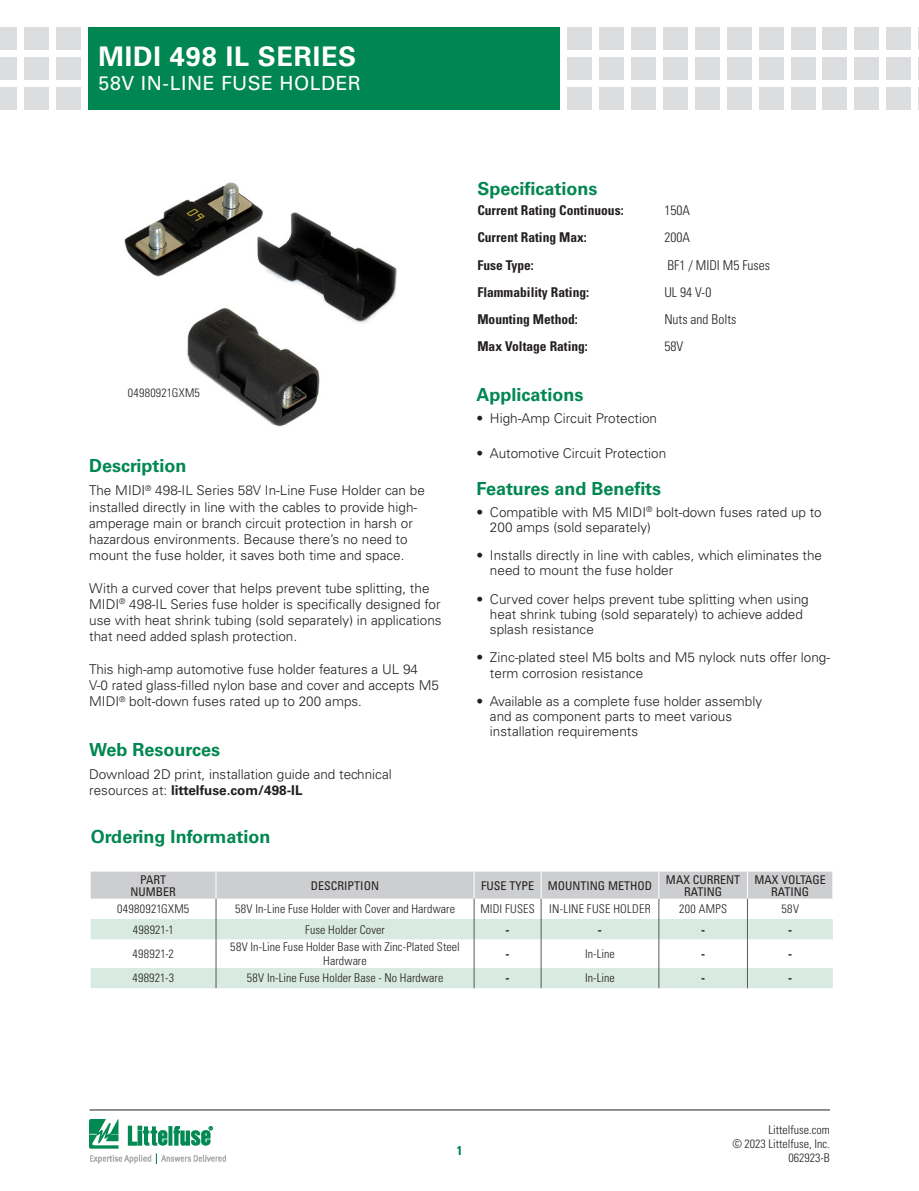
<style>
.page{position:relative;width:919px;height:1191px;background:#fff}
.page>*{position:absolute;margin:0;border:0;box-sizing:border-box;transform-origin:0 0}
.Head_Large{font:700 27px "Univers LT Std";letter-spacing:.03em;color:#fff}
.Head_Large-2{font:19.5px "Univers LT Std";letter-spacing:.025em;color:#fff}
.Green_Subheads{font:700 18px "Univers LT Std";color:#008751}
.Body_text{font:700 18px "Univers LT Std";color:#008751}
.Body_text-2{font:300 13.5px/16.2px "Univers LT Std";color:#231f20}
.段落样式1{font:700 condensed 13.5px "Univers LT Std";color:#231f20}
.段落样式1-2{font:300 condensed 13.5px "Univers LT Std";color:#231f20}
.t1{font:700 condensed 12.75px "Univers LT Std";color:#008751}
.Chart_Body{font:300 condensed 12px/14.2px "Univers LT Std";letter-spacing:.01em;color:#231f20;text-align:right}
.Chart_Body-2{font:condensed 12px/12px "Univers LT Std";color:#231f20;text-align:center}
.Footnotes__7_21_2010{font:300 condensed 12px "Univers LT Std";letter-spacing:.02em;color:#231f20}
.Footnotes__7_21_2010-2{font:700 12px "Univers LT Std";color:#231f20}
.s1{font-weight:700}
</style>
<div class="page">
<div style="left:56px;top:27px;width:25px;height:23px;background:#dcdddf"></div>
<div style="left:56px;top:57px;width:25px;height:23px;background:#dcdddf"></div>
<div style="left:56px;top:87px;width:25px;height:22px;background:#dcdddf"></div>
<div style="left:24px;top:27px;width:25px;height:23px;background:#dcdddf"></div>
<div style="left:24px;top:57px;width:25px;height:23px;background:#dcdddf"></div>
<div style="left:24px;top:87px;width:25px;height:22px;background:#dcdddf"></div>
<div style="left:0;top:27px;width:17px;height:23px;background:#dcdddf"></div>
<div style="left:0;top:57px;width:17px;height:23px;background:#dcdddf"></div>
<div style="left:0;top:87px;width:17px;height:22px;background:#dcdddf"></div>
<div style="left:567px;top:27px;width:24px;height:23px;background:#dcdddf"></div>
<div style="left:567px;top:57px;width:24px;height:23px;background:#dcdddf"></div>
<div style="left:567px;top:87px;width:24px;height:22px;background:#dcdddf"></div>
<div style="left:599px;top:27px;width:24px;height:23px;background:#dcdddf"></div>
<div style="left:599px;top:57px;width:24px;height:23px;background:#dcdddf"></div>
<div style="left:599px;top:87px;width:24px;height:22px;background:#dcdddf"></div>
<div style="left:631px;top:27px;width:24px;height:23px;background:#dcdddf"></div>
<div style="left:631px;top:57px;width:24px;height:23px;background:#dcdddf"></div>
<div style="left:631px;top:87px;width:24px;height:22px;background:#dcdddf"></div>
<div style="left:663px;top:27px;width:24px;height:23px;background:#dcdddf"></div>
<div style="left:663px;top:57px;width:24px;height:23px;background:#dcdddf"></div>
<div style="left:663px;top:87px;width:24px;height:22px;background:#dcdddf"></div>
<div style="left:695px;top:27px;width:24px;height:23px;background:#dcdddf"></div>
<div style="left:695px;top:57px;width:24px;height:23px;background:#dcdddf"></div>
<div style="left:695px;top:87px;width:24px;height:22px;background:#dcdddf"></div>
<div style="left:727px;top:27px;width:24px;height:23px;background:#dcdddf"></div>
<div style="left:727px;top:57px;width:24px;height:23px;background:#dcdddf"></div>
<div style="left:727px;top:87px;width:24px;height:22px;background:#dcdddf"></div>
<div style="left:758px;top:27px;width:25px;height:23px;background:#dcdddf"></div>
<div style="left:758px;top:57px;width:25px;height:23px;background:#dcdddf"></div>
<div style="left:758px;top:87px;width:25px;height:22px;background:#dcdddf"></div>
<div style="left:790px;top:27px;width:25px;height:23px;background:#dcdddf"></div>
<div style="left:790px;top:57px;width:25px;height:23px;background:#dcdddf"></div>
<div style="left:790px;top:87px;width:25px;height:22px;background:#dcdddf"></div>
<div style="left:854px;top:27px;width:25px;height:23px;background:#dcdddf"></div>
<div style="left:854px;top:57px;width:25px;height:23px;background:#dcdddf"></div>
<div style="left:854px;top:87px;width:25px;height:22px;background:#dcdddf"></div>
<div style="left:822px;top:27px;width:25px;height:23px;background:#dcdddf"></div>
<div style="left:822px;top:57px;width:25px;height:23px;background:#dcdddf"></div>
<div style="left:822px;top:87px;width:25px;height:22px;background:#dcdddf"></div>
<div style="left:886px;top:27px;width:24px;height:23px;background:#dcdddf"></div>
<div style="left:886px;top:57px;width:24px;height:23px;background:#dcdddf"></div>
<div style="left:886px;top:87px;width:24px;height:22px;background:#dcdddf"></div>
<svg style="left:918px;top:27px;width:1px;height:23px"></svg>
<svg style="left:918px;top:57px;width:1px;height:23px"></svg>
<svg style="left:918px;top:87px;width:1px;height:22px"></svg>
<div style="left:88px;top:27px;width:472px;height:82px;background:#008751"></div>
<hr style="left:90px;top:1109px;width:739px;height:1px;background:#231f20">
<img style="left:90px;top:1120px;width:135px;height:43px">
<svg style="left:91px;top:871px;width:742px;height:117px"></svg>
<img style="left:124px;top:182px;width:273px;height:245px">
<p class="Head_Large" style="left:98px;top:41px;width:259px">MIDI 498 IL SERIES</p>
<p class="Head_Large-2" style="left:98px;top:71px;width:264px">58V IN-LINE FUSE HOLDER</p>
<p class="Chart_Body" style="left:128px;top:385px;width:74px">04980921GXM5</p>
<p class="Green_Subheads" style="left:89px;top:455px;width:99px">Description</p>
<p class="Body_text-2" style="left:89px;top:482px;width:337px">The MIDI<sup>®</sup> 498-IL Series 58V In-Line Fuse Holder can be installed directly in line with the cables to provide high&shy;amperage main or branch circuit protection in harsh or hazardous environments. Because there’s no need to mount the fuse holder, it saves both time and space.</p>
<p class="Body_text-2" style="left:89px;top:580px;width:354px">With a curved cover that helps prevent tube splitting, the MIDI<sup>®</sup> 498-IL Series fuse holder is specifically designed for use with heat shrink tubing (sold separately) in applications that need added splash protection.</p>
<p class="Body_text-2" style="left:89px;top:661px;width:351px">This high-amp automotive fuse holder features a UL 94<br>V-0 rated glass-filled nylon base and cover and accepts M5<br>MIDI<sup>®</sup> bolt-down fuses rated up to 200 amps.</p>
<p class="Green_Subheads" style="left:89px;top:738px;width:132px">Web Resources</p>
<p class="Body_text-2" style="left:89px;top:766px;width:304px">Download 2D print, installation guide and technical resources at: <span class="s1">littelfuse.com/498-IL</span></p>
<p class="Green_Subheads" style="left:477px;top:178px;width:122px">Specifications</p>
<p class="段落样式1" style="left:477px;top:202px;width:148px">Current Rating Continuous:</p>
<p class="段落样式1-2" style="left:664px;top:202px;width:27px">150A</p>
<p class="段落样式1" style="left:477px;top:229px;width:111px">Current Rating Max:</p>
<p class="段落样式1-2" style="left:664px;top:230px;width:27px">200A</p>
<p class="段落样式1" style="left:477px;top:257px;width:58px">Fuse Type:</p>
<p class="段落样式1-2" style="left:667px;top:257px;width:104px">BF1 / MIDI M5 Fuses</p>
<p class="段落样式1" style="left:477px;top:284px;width:113px">Flammability Rating:</p>
<p class="段落样式1-2" style="left:664px;top:284px;width:48px">UL 94 V-0</p>
<p class="段落样式1" style="left:477px;top:311px;width:102px">Mounting Method:</p>
<p class="段落样式1-2" style="left:664px;top:311px;width:73px">Nuts and Bolts</p>
<p class="段落样式1" style="left:477px;top:338px;width:112px">Max Voltage Rating:</p>
<p class="段落样式1-2" style="left:664px;top:338px;width:20px">58V</p>
<p class="Green_Subheads" style="left:476px;top:384px;width:109px">Applications</p>
<p class="Body_text-2" style="left:476px;top:410px;width:182px">• High-Amp Circuit Protection</p>
<p class="Body_text-2" style="left:476px;top:445px;width:191px">• Automotive Circuit Protection</p>
<p class="Body_text" style="left:476px;top:478px;width:186px">Features and Benefits</p>
<p class="Body_text-2" style="left:490px;top:504px;width:333px;line-height:15px;text-indent:-14px">• Compatible with M5 MIDI<sup>®</sup> bolt-down fuses rated up to<br>200 amps (sold separately)</p>
<p class="Body_text-2" style="left:490px;top:548px;width:333px;line-height:15px;text-indent:-14px">• Installs directly in line with cables, which eliminates the need to mount the fuse holder</p>
<p class="Body_text-2" style="left:490px;top:591px;width:320px;line-height:15px;text-indent:-14px">• Curved cover helps prevent tube splitting when using heat shrink tubing (sold separately) to achieve added splash resistance</p>
<p class="Body_text-2" style="left:490px;top:650px;width:342px;line-height:15px;text-indent:-14px">• Zinc-plated steel M5 bolts and M5 nylock nuts offer long&shy;term corrosion resistance</p>
<p class="Body_text-2" style="left:490px;top:693px;width:274px;line-height:15px;text-indent:-14px">• Available as a complete fuse holder assembly and as component parts to meet various installation requirements</p>
<p class="Green_Subheads" style="left:91px;top:826px;width:181px">Ordering Information</p>
<p class="Chart_Body-2" style="left:130px;top:873px;width:47px">PART<br>NUMBER</p>
<p class="Chart_Body-2" style="left:311px;top:879px;width:70px">DESCRIPTION</p>
<p class="Chart_Body-2" style="left:481px;top:879px;width:54px">FUSE TYPE</p>
<p class="Chart_Body-2" style="left:547px;top:879px;width:106px">MOUNTING METHOD</p>
<p class="Chart_Body-2" style="left:666px;top:873px;width:76px">MAX CURRENT<br>RATING</p>
<p class="Chart_Body-2" style="left:754px;top:873px;width:73px">MAX VOLTAGE<br>RATING</p>
<p class="Chart_Body" style="left:117px;top:902px;width:74px">04980921GXM5</p>
<p class="Chart_Body" style="left:235px;top:902px;width:221px">58V In-Line Fuse Holder with Cover and Hardware</p>
<p class="Footnotes__7_21_2010" style="left:480px;top:901px;width:56px">MIDI FUSES</p>
<p class="Footnotes__7_21_2010" style="left:549px;top:901px;width:103px">IN-LINE FUSE HOLDER</p>
<p class="Footnotes__7_21_2010" style="left:679px;top:901px;width:50px">200 AMPS</p>
<p class="Footnotes__7_21_2010" style="left:781px;top:901px;width:19px">58V</p>
<p class="Chart_Body" style="left:133px;top:922px;width:42px">498921-1</p>
<p class="Chart_Body" style="left:305px;top:922px;width:81px">Fuse Holder Cover</p>
<p class="Footnotes__7_21_2010-2" style="left:505px;top:922px;width:5px">-</p>
<p class="Footnotes__7_21_2010-2" style="left:598px;top:922px;width:5px">-</p>
<p class="Footnotes__7_21_2010-2" style="left:701px;top:922px;width:5px">-</p>
<p class="Footnotes__7_21_2010-2" style="left:788px;top:922px;width:5px">-</p>
<p class="Chart_Body" style="left:132px;top:946px;width:43px">498921-2</p>
<p class="Chart_Body" style="left:230px;top:940px;width:231px;line-height:13.5px;text-align:center">58V In-Line Fuse Holder Base with Zinc-Plated Steel<br>Hardware</p>
<p class="Footnotes__7_21_2010-2" style="left:505px;top:946px;width:5px">-</p>
<p class="Chart_Body" style="left:585px;top:946px;width:31px">In-Line</p>
<p class="Footnotes__7_21_2010-2" style="left:701px;top:946px;width:5px">-</p>
<p class="Footnotes__7_21_2010-2" style="left:788px;top:946px;width:5px">-</p>
<p class="Chart_Body" style="left:132px;top:971px;width:43px">498921-3</p>
<p class="Chart_Body" style="left:247px;top:971px;width:198px">58V In-Line Fuse Holder Base - No Hardware</p>
<p class="Footnotes__7_21_2010-2" style="left:505px;top:971px;width:5px">-</p>
<p class="Chart_Body" style="left:585px;top:971px;width:31px">In-Line</p>
<p class="Footnotes__7_21_2010-2" style="left:701px;top:971px;width:5px">-</p>
<p class="Footnotes__7_21_2010-2" style="left:788px;top:971px;width:5px">-</p>
<p class="t1" style="left:456px;top:1142px;width:7px">1</p>
<p class="Chart_Body" style="left:732px;top:1122px;width:99px">Littelfuse.com<br>© 2023 Littelfuse, Inc.<br>062923-B</p>
</div>
